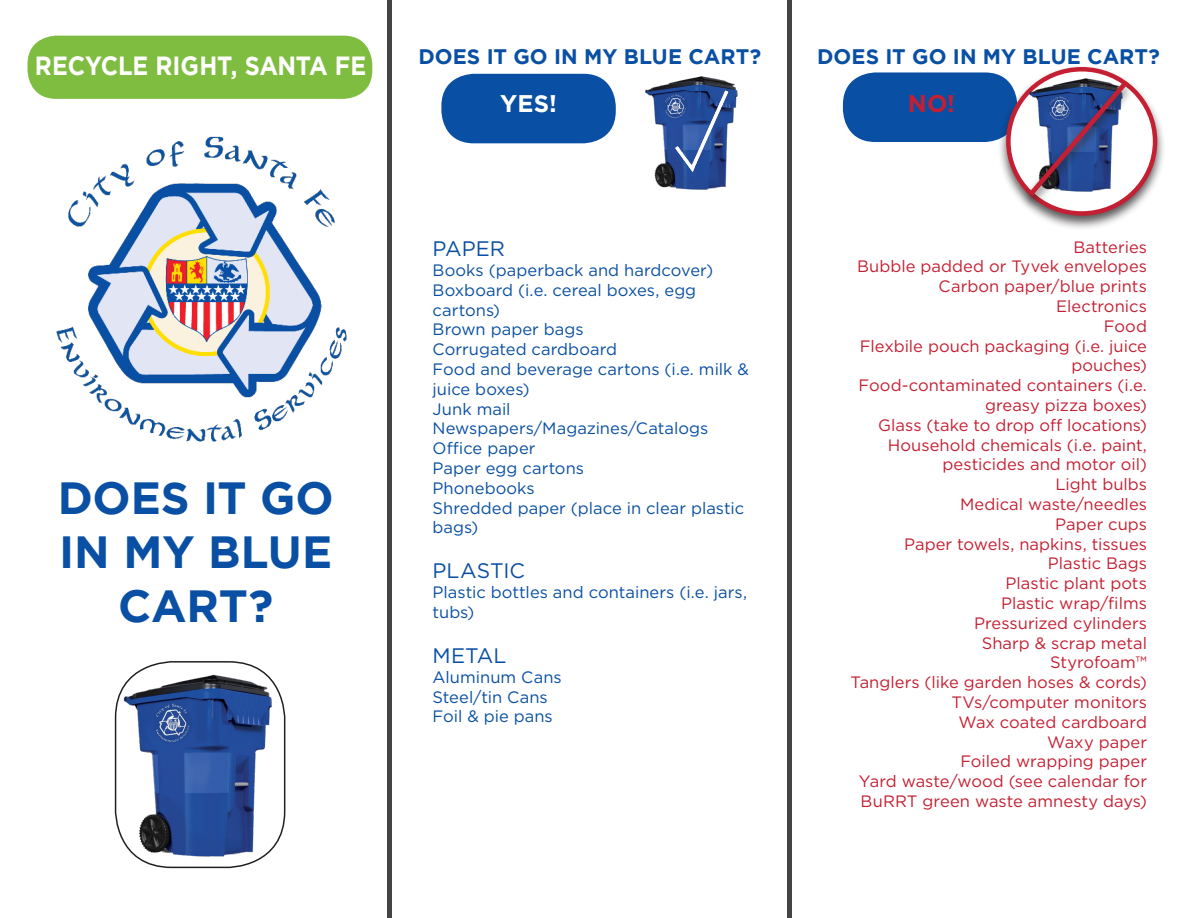
<style>
.page{position:relative;width:1188px;height:918px;background:#fff}
.page>*{position:absolute;margin:0;border:0;box-sizing:border-box;transform-origin:0 0}
.t1{font:700 45px/54px "Gotham";color:#094fa3;text-align:center}
.t2{font:700 26.25px "Gotham";letter-spacing:-.005em;color:#fff;scale:.9 1}
.t3{font:700 24px "Gotham";color:#fff}
.t4{font:700 24px "Gotham";color:#c41f32}
.t5{font:700 21px "Gotham";letter-spacing:.005em;color:#094fa3}
.t6{font:21px "Gotham";color:#094fa3}
.t7{font:16.5px/19.8px "Gotham";color:#c41f32;text-align:right}
.t8{font:16.5px/19.8px "Gotham";color:#094fa3}
</style>
<div class="page">
<div style="left:387px;top:0;width:5px;height:918px;background:#444547"></div>
<div style="left:787px;top:0;width:5px;height:918px;background:#444547"></div>
<div style="left:28px;top:36px;width:344px;height:63px;background:#7fbd41;border-radius:29px"></div>
<img style="left:56px;top:136px;width:291px;height:306px">
<img style="left:116px;top:668px;width:163px;height:193px">
<div style="left:115px;top:661px;width:170px;height:207px;border:2px solid #231f20;border-radius:56px"></div>
<div style="left:844px;top:73px;width:173px;height:68px;background:#094fa3;border-radius:32px"></div>
<div style="left:843px;top:72px;width:174px;height:70px;border:2px solid #094fa3;border-radius:32px"></div>
<div style="left:997px;top:64px;width:169px;height:167px;background:#231f20;opacity:.75"></div>
<svg style="left:1008px;top:69px;width:147px;height:144px"></svg>
<div style="left:1006px;top:67px;width:151px;height:149px;border:4px solid #c41f32;border-radius:50%"></div>
<img style="left:1023px;top:74px;width:103px;height:5px">
<div style="left:1021px;top:79px;width:115px;height:131px;background:#231f20;opacity:.75"></div>
<svg style="left:1027px;top:79px;width:103px;height:119px"></svg>
<div style="left:442px;top:75px;width:173px;height:68px;background:#094fa3;border-radius:32px"></div>
<div style="left:441px;top:74px;width:175px;height:69px;border:2px solid #094fa3;border-radius:32px"></div>
<img style="left:645px;top:76px;width:90px;height:111px">
<img style="left:661px;top:87px;width:77px;height:103px">
<p class="t2" style="left:35px;top:51px;width:370px">RECYCLE RIGHT, SANTA FE</p>
<p class="t1" style="left:58px;top:470px;width:278px">DOES IT GO<br>IN MY BLUE<br>CART?</p>
<p class="t5" style="left:418px;top:45px;width:344px">DOES IT GO IN MY BLUE CART?</p>
<p class="t3" style="left:500px;top:90px;width:58px">YES!</p>
<p class="t6" style="left:433px;top:235px;width:74px">PAPER</p>
<p class="t8" style="left:433px;top:260px;width:282px">Books (paperback and hardcover)</p>
<p class="t8" style="left:433px;top:280px;width:265px">Boxboard (i.e. cereal boxes, egg cartons)</p>
<p class="t8" style="left:433px;top:319px;width:153px">Brown paper bags</p>
<p class="t8" style="left:433px;top:339px;width:186px">Corrugated cardboard</p>
<p class="t8" style="left:433px;top:359px;width:318px">Food and beverage cartons (i.e. milk &amp; juice boxes)</p>
<p class="t8" style="left:433px;top:398px;width:80px">Junk mail</p>
<p class="t8" style="left:433px;top:418px;width:277px">Newspapers/Magazines/Catalogs</p>
<p class="t8" style="left:433px;top:438px;width:105px">Office paper</p>
<p class="t8" style="left:433px;top:458px;width:153px">Paper egg cartons</p>
<p class="t8" style="left:433px;top:478px;width:104px">Phonebooks</p>
<p class="t8" style="left:433px;top:497px;width:313px">Shredded paper (place in clear plastic bags)</p>
<p class="t6" style="left:433px;top:557px;width:94px">PLASTIC</p>
<p class="t8" style="left:433px;top:582px;width:316px">Plastic bottles and containers (i.e. jars, tubs)</p>
<p class="t6" style="left:433px;top:642px;width:75px">METAL</p>
<p class="t8" style="left:433px;top:667px;width:131px">Aluminum Cans</p>
<p class="t8" style="left:433px;top:686px;width:117px">Steel/tin Cans</p>
<p class="t8" style="left:433px;top:706px;width:122px">Foil &amp; pie pans</p>
<p class="t5" style="left:817px;top:45px;width:344px">DOES IT GO IN MY BLUE CART?</p>
<p class="t4" style="left:908px;top:90px;width:49px">NO!</p>
<p class="t7" style="left:1073px;top:236px;width:75px">Batteries</p>
<p class="t7" style="left:857px;top:256px;width:291px">Bubble padded or Tyvek envelopes</p>
<p class="t7" style="left:939px;top:276px;width:210px">Carbon paper/blue prints</p>
<p class="t7" style="left:1056px;top:296px;width:92px">Electronics</p>
<p class="t7" style="left:1104px;top:316px;width:45px">Food</p>
<p class="t7" style="left:860px;top:335px;width:289px">Flexbile pouch packaging (i.e. juice pouches)</p>
<p class="t7" style="left:859px;top:375px;width:290px">Food-contaminated containers (i.e. greasy pizza boxes)</p>
<p class="t7" style="left:878px;top:415px;width:270px">Glass (take to drop off locations)</p>
<p class="t7" style="left:888px;top:434px;width:261px">Household chemicals (i.e. paint, pesticides and motor oil)</p>
<p class="t7" style="left:1055px;top:474px;width:93px">Light bulbs</p>
<p class="t7" style="left:960px;top:494px;width:188px">Medical waste/needles</p>
<p class="t7" style="left:1055px;top:514px;width:93px">Paper cups</p>
<p class="t7" style="left:904px;top:533px;width:244px">Paper towels, napkins, tissues</p>
<p class="t7" style="left:1048px;top:553px;width:101px">Plastic Bags</p>
<p class="t7" style="left:1006px;top:573px;width:143px">Plastic plant pots</p>
<p class="t7" style="left:1001px;top:593px;width:147px">Plastic wrap/films</p>
<p class="t7" style="left:974px;top:613px;width:174px">Pressurized cylinders</p>
<p class="t7" style="left:982px;top:632px;width:167px">Sharp &amp; scrap metal</p>
<p class="t7" style="left:1050px;top:652px;width:98px">Styrofoam™</p>
<p class="t7" style="left:850px;top:672px;width:298px">Tanglers (like garden hoses &amp; cords)</p>
<p class="t7" style="left:951px;top:692px;width:197px">TVs/computer monitors</p>
<p class="t7" style="left:958px;top:712px;width:190px">Wax coated cardboard</p>
<p class="t7" style="left:1047px;top:731px;width:101px">Waxy paper</p>
<p class="t7" style="left:960px;top:751px;width:188px">Foiled wrapping paper</p>
<p class="t7" style="left:859px;top:771px;width:290px;text-align:left">Yard waste/wood (see calendar for<br>BuRRT green waste amnesty days)</p>
</div>
